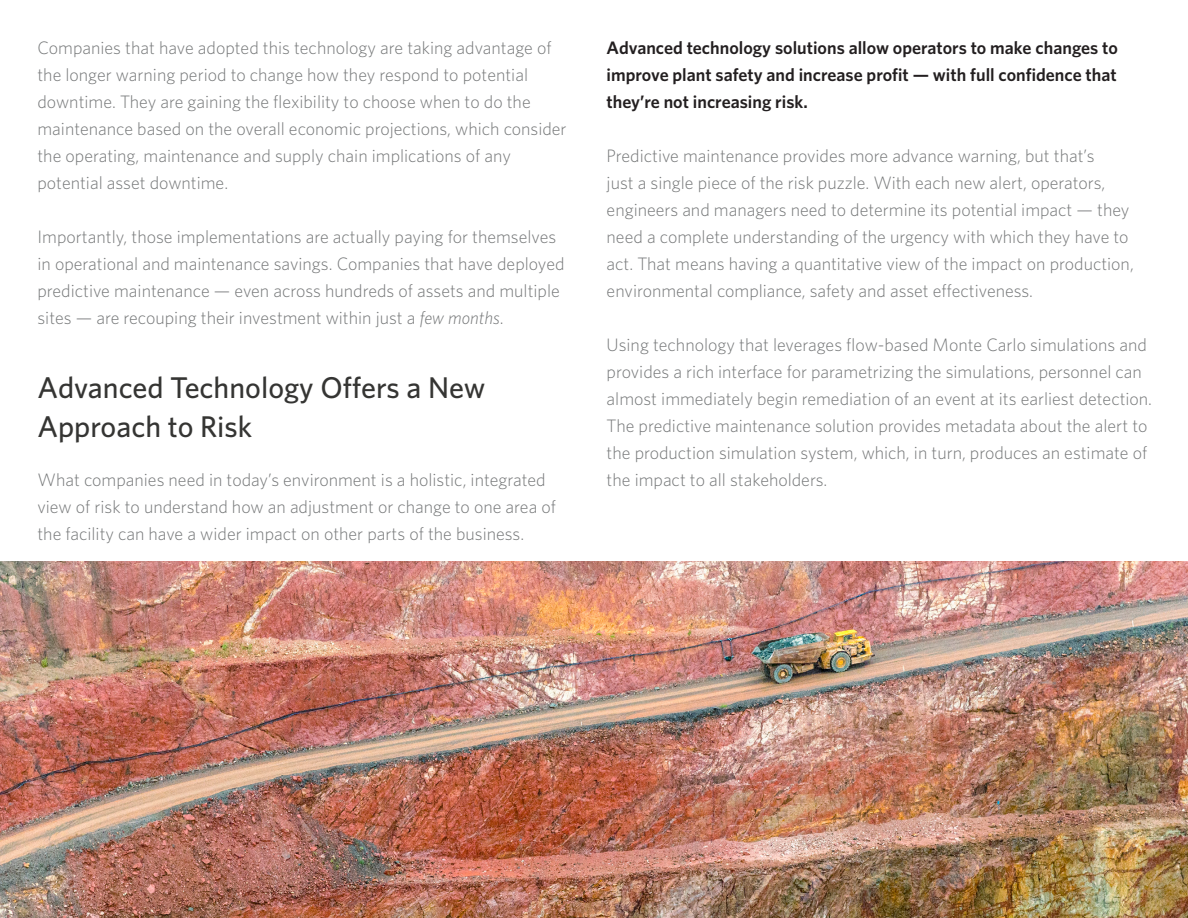
<style>
.page{position:relative;width:1188px;height:918px;background:#fff}
.page>*{position:absolute;margin:0;border:0;box-sizing:border-box;transform-origin:0 0}
.t1{font:500 30px/39px "Whitney";color:#353533}
.body{font:300 18px/27px "Whitney";color:#757778}
.body-2{font:600 18px/27px "Whitney";color:#231f20;text-align:justify}
.s1{font-style:italic}
</style>
<div class="page">
<img style="left:0;top:562px;width:1188px;height:356px">
<p class="body" style="left:38px;top:34px;width:531px">Companies that have adopted this technology are taking advantage of the longer warning period to change how they respond to potential downtime. They are gaining the flexibility to choose when to do the maintenance based on the overall economic projections, which consider the operating, maintenance and supply chain implications of any potential asset downtime.</p>
<p class="body" style="left:38px;top:223px;width:529px">Importantly, those implementations are actually paying for themselves in operational and maintenance savings. Companies that have deployed predictive maintenance — even across hundreds of assets and multiple sites — are recouping their investment within just a <span class="s1">few months</span>.</p>
<p class="t1" style="left:38px;top:368px;width:449px">Advanced Technology Offers a New<br>Approach to Risk</p>
<p class="body" style="left:38px;top:466px;width:520px">What companies need in today’s environment is a holistic, integrated view of risk to understand how an adjustment or change to one area of the facility can have a wider impact on other parts of the business.</p>
<p class="body-2" style="left:607px;top:34px;width:513px">Advanced technology solutions allow operators to make changes to improve plant safety and increase profit — with full confidence that they’re not increasing risk.</p>
<p class="body" style="left:607px;top:142px;width:529px">Predictive maintenance provides more advance warning, but that’s<br>just a single piece of the risk puzzle. With each new alert, operators, engineers and managers need to determine its potential impact — they need a complete understanding of the urgency with which they have to act. That means having a quantitative view of the impact on production, environmental compliance, safety and asset effectiveness.</p>
<p class="body" style="left:607px;top:331px;width:547px">Using technology that leverages flow-based Monte Carlo simulations and provides a rich interface for parametrizing the simulations, personnel can almost immediately begin remediation of an event at its earliest detection.<br>The predictive maintenance solution provides metadata about the alert to the production simulation system, which, in turn, produces an estimate of the impact to all stakeholders.</p>
</div>
